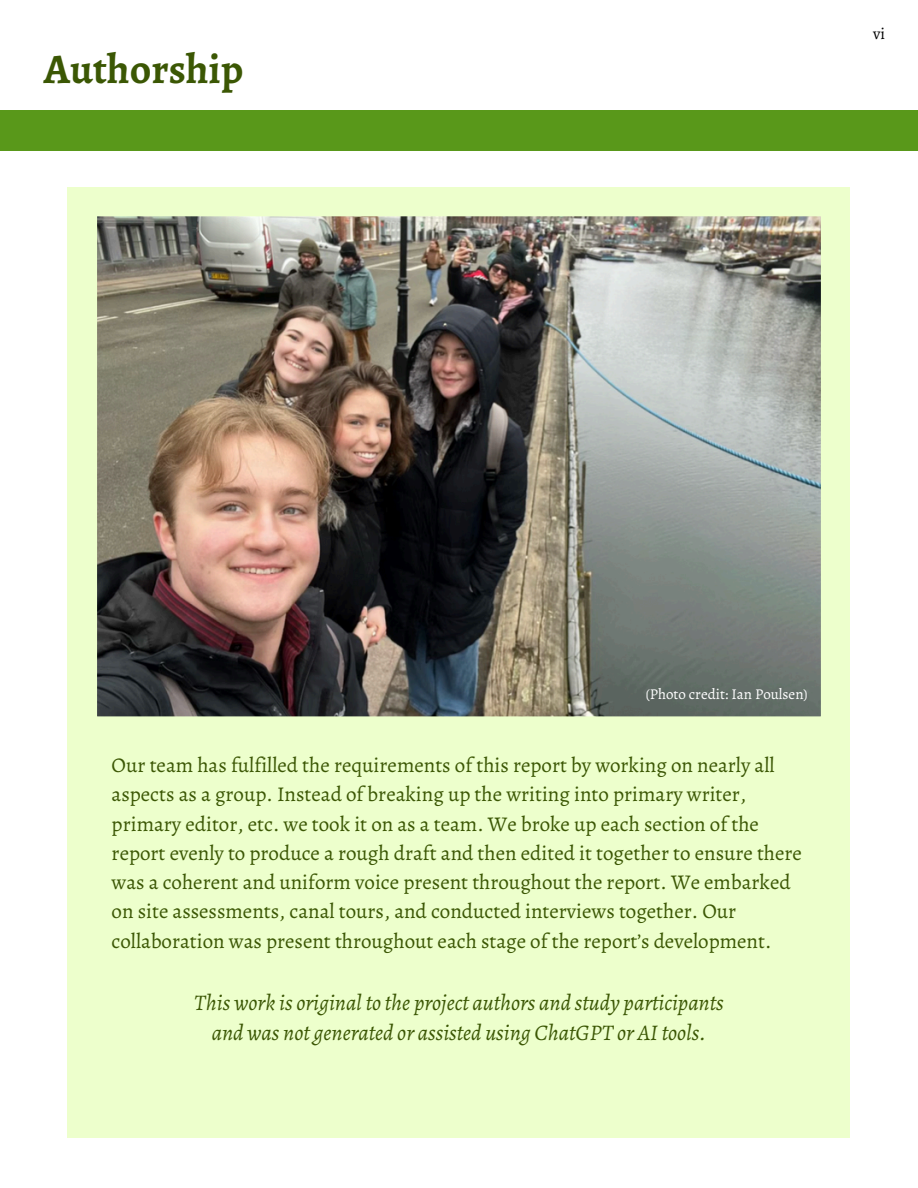
<style>
.page{position:relative;width:918px;height:1188px;background:#fff}
.page>*{position:absolute;margin:0;border:0;box-sizing:border-box;transform-origin:0 0}
.t1{font:700 42px "Alegreya";color:#3b5704}
.t2{font:italic 22.35px/30.3px "Alegreya";color:#3b5704;text-align:center}
.t3{font:21px/29.2px "Alegreya";color:#3b5704}
.t4{font:16.5px "Alegreya";color:#000}
.t5{font:15px "Alegreya";color:#fff}
</style>
<div class="page">
<div style="left:0;top:111px;width:918px;height:40px;background:#59981a"></div>
<div style="left:68px;top:629px;width:782px;height:508px;background:#edffcc"></div>
<img style="left:68px;top:187px;width:782px;height:530px">
<h1 class="t1" style="left:44px;top:40px;width:201px">Authorship</h1>
<p class="t4" style="left:873px;top:22px;width:13px">vi</p>
<p class="t5" style="left:646px;top:683px;width:163px">(Photo credit: Ian Poulsen)</p>
<h2 class="t3" style="left:112px;top:750px;width:692px">Our team has fulfilled the requirements of this report by working on nearly all aspects as a group. Instead of breaking up the writing into primary writer, primary editor, etc. we took it on as a team. We broke up each section of the report evenly to produce a rough draft and then edited it together to ensure there was a coherent and uniform voice present throughout the report. We embarked on site assessments, canal tours, and conducted interviews together. Our collaboration was present throughout each stage of the report’s development.</h2>
<h2 class="t2" style="left:194px;top:987px;width:531px">This work is original to the project authors and study participants and was not generated or assisted using ChatGPT or AI tools.</h2>
</div>
